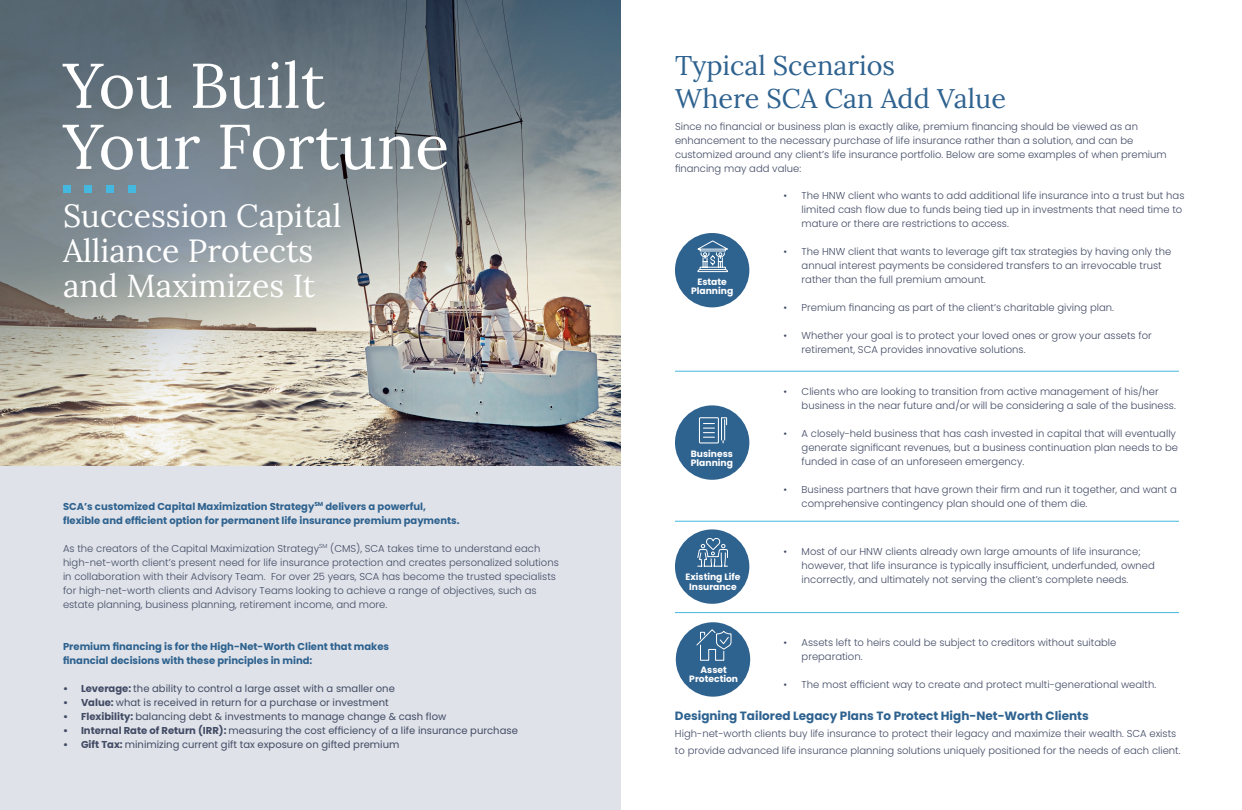
<style>
.page{position:relative;width:1242px;height:810px;background:#fff}
.page>*{position:absolute;margin:0;border:0;box-sizing:border-box;transform-origin:0 0}
.t1{font:63px/61px "Lora";color:#fff}
.t2{font:32px/35px "Lora";color:#fff}
.t3{font:27px "Lora";color:#2e628f}
.t4{font:700 12px "Poppins";color:#2e628f}
.t5{font:300 10px/14px "Poppins";color:#424b65}
.t6{font:10px "Poppins";color:#424b65}
.t7{font:700 10px "Poppins";color:#2e628f}
.t8{font:700 9.2px/9.2px "Poppins";color:#fff;text-align:center}
.s1{font-weight:700}
</style>
<div class="page">
<div style="left:0;top:465px;width:621px;height:345px;background:#dfe2e8"></div>
<hr style="left:675px;top:371px;width:504px;height:1px;background:#45b8e0">
<hr style="left:675px;top:521px;width:504px;height:1px;background:#45b8e0">
<hr style="left:675px;top:612px;width:504px;height:1px;background:#45b8e0">
<img style="left:0;top:0;width:621px;height:466px">
<div style="left:63px;top:186px;width:7px;height:7px;background:#45b8e0"></div>
<div style="left:85px;top:186px;width:7px;height:7px;background:#45b8e0"></div>
<div style="left:107px;top:186px;width:7px;height:7px;background:#45b8e0"></div>
<div style="left:129px;top:186px;width:7px;height:7px;background:#45b8e0"></div>
<div style="left:675px;top:233px;width:74px;height:74px;background:#2e628f;border-radius:50%"></div>
<svg style="left:697px;top:240px;width:31px;height:32px"></svg>
<div style="left:675px;top:405px;width:74px;height:75px;background:#2e628f;border-radius:50%"></div>
<svg style="left:698px;top:417px;width:30px;height:27px"></svg>
<div style="left:675px;top:529px;width:74px;height:75px;background:#2e628f;border-radius:50%"></div>
<svg style="left:697px;top:538px;width:31px;height:29px"></svg>
<div style="left:676px;top:622px;width:74px;height:75px;background:#2e628f;border-radius:50%"></div>
<svg style="left:696px;top:629px;width:36px;height:32px"></svg>
<p class="t1" style="left:63px;top:51px;width:388px">You Built<br>Your Fortune</p>
<p class="t2" style="left:63px;top:196px;width:280px">Succession Capital<br>Alliance Protects and Maximizes It</p>
<p class="t7" style="left:63px;top:500px;width:364px">SCA’s customized Capital Maximization Strategy<sup>SM</sup> delivers a powerful,</p>
<p class="t7" style="left:63px;top:514px;width:398px">flexible and efficient option for permanent life insurance premium payments.</p>
<p class="t5" style="left:63px;top:541px;width:497px">As the creators of the Capital Maximization Strategy<sup>SM</sup> (CMS), SCA takes time to understand each high-net-worth client’s present need for life insurance protection and creates personalized solutions in collaboration with their Advisory Team. For over 25 years, SCA has become the trusted specialists for high-net-worth clients and Advisory Teams looking to achieve a range of objectives, such as estate planning, business planning, retirement income, and more.</p>
<p class="t7" style="left:63px;top:640px;width:328px">Premium financing is for the High-Net-Worth Client that makes</p>
<p class="t7" style="left:63px;top:654px;width:251px">financial decisions with these principles in mind:</p>
<p class="t6" style="left:63px;top:682px;width:333px"><span class="s1">• Leverage:</span> the ability to control a large asset with a smaller one</p>
<p class="t6" style="left:63px;top:696px;width:327px"><span class="s1">• Value:</span> what is received in return for a purchase or investment</p>
<p class="t6" style="left:63px;top:710px;width:385px"><span class="s1">• Flexibility:</span> balancing debt &amp; investments to manage change &amp; cash flow</p>
<p class="t6" style="left:63px;top:724px;width:456px"><span class="s1">• Internal Rate of Return (IRR):</span> measuring the cost efficiency of a life insurance purchase</p>
<p class="t6" style="left:63px;top:738px;width:338px"><span class="s1">• Gift Tax:</span> minimizing current gift tax exposure on gifted premium</p>
<p class="t3" style="left:675px;top:45px;width:221px">Typical Scenarios</p>
<p class="t3" style="left:675px;top:77px;width:333px">Where SCA Can Add Value</p>
<p class="t5" style="left:675px;top:119px;width:493px">Since no financial or business plan is exactly alike, premium financing should be viewed as an enhancement to the necessary purchase of life insurance rather than a solution, and can be customized around any client’s life insurance portfolio. Below are some examples of when premium financing may add value:</p>
<p class="t8" style="left:691px;top:277px;width:44px">Estate<br>Planning</p>
<p class="t8" style="left:691px;top:449px;width:44px;text-align:left">Business<br>Planning</p>
<p class="t8" style="left:686px;top:573px;width:56px">Existing Life<br>Insurance</p>
<p class="t8" style="left:689px;top:665px;width:50px">Asset<br>Protection</p>
<p class="t5" style="left:802px;top:188px;width:384px;text-indent:-18px">• The HNW client who wants to add additional life insurance into a trust but has limited cash flow due to funds being tied up in investments that need time to mature or there are restrictions to access.</p>
<p class="t5" style="left:802px;top:244px;width:371px;text-indent:-18px">• The HNW client that wants to leverage gift tax strategies by having only the annual interest payments be considered transfers to an irrevocable trust rather than the full premium amount.</p>
<p class="t5" style="left:784px;top:300px;width:332px">• Premium financing as part of the client’s charitable giving plan.</p>
<p class="t5" style="left:802px;top:328px;width:352px;text-indent:-18px">• Whether your goal is to protect your loved ones or grow your assets for retirement, SCA provides innovative solutions.</p>
<p class="t5" style="left:802px;top:384px;width:376px;text-indent:-18px">• Clients who are looking to transition from active management of his/her business in the near future and/or will be considering a sale of the business.</p>
<p class="t5" style="left:802px;top:426px;width:378px;text-indent:-18px">• A closely-held business that has cash invested in capital that will eventually generate significant revenues, but a business continuation plan needs to be funded in case of an unforeseen emergency.</p>
<p class="t5" style="left:802px;top:482px;width:377px;text-indent:-18px">• Business partners that have grown their firm and run it together, and want a comprehensive contingency plan should one of them die.</p>
<p class="t5" style="left:802px;top:544px;width:355px;text-indent:-18px">• Most of our HNW clients already own large amounts of life insurance; however, that life insurance is typically insufficient, underfunded, owned incorrectly, and ultimately not serving the client’s complete needs.</p>
<p class="t5" style="left:802px;top:636px;width:316px;text-indent:-18px">• Assets left to heirs could be subject to creditors without suitable preparation.</p>
<p class="t5" style="left:784px;top:678px;width:374px">• The most efficient way to create and protect multi-generational wealth.</p>
<p class="t4" style="left:675px;top:708px;width:415px">Designing Tailored Legacy Plans To Protect High-Net-Worth Clients</p>
<p class="t5" style="left:675px;top:725px;width:507px;line-height:17px">High-net-worth clients buy life insurance to protect their legacy and maximize their wealth. SCA exists to provide advanced life insurance planning solutions uniquely positioned for the needs of each client.</p>
</div>
